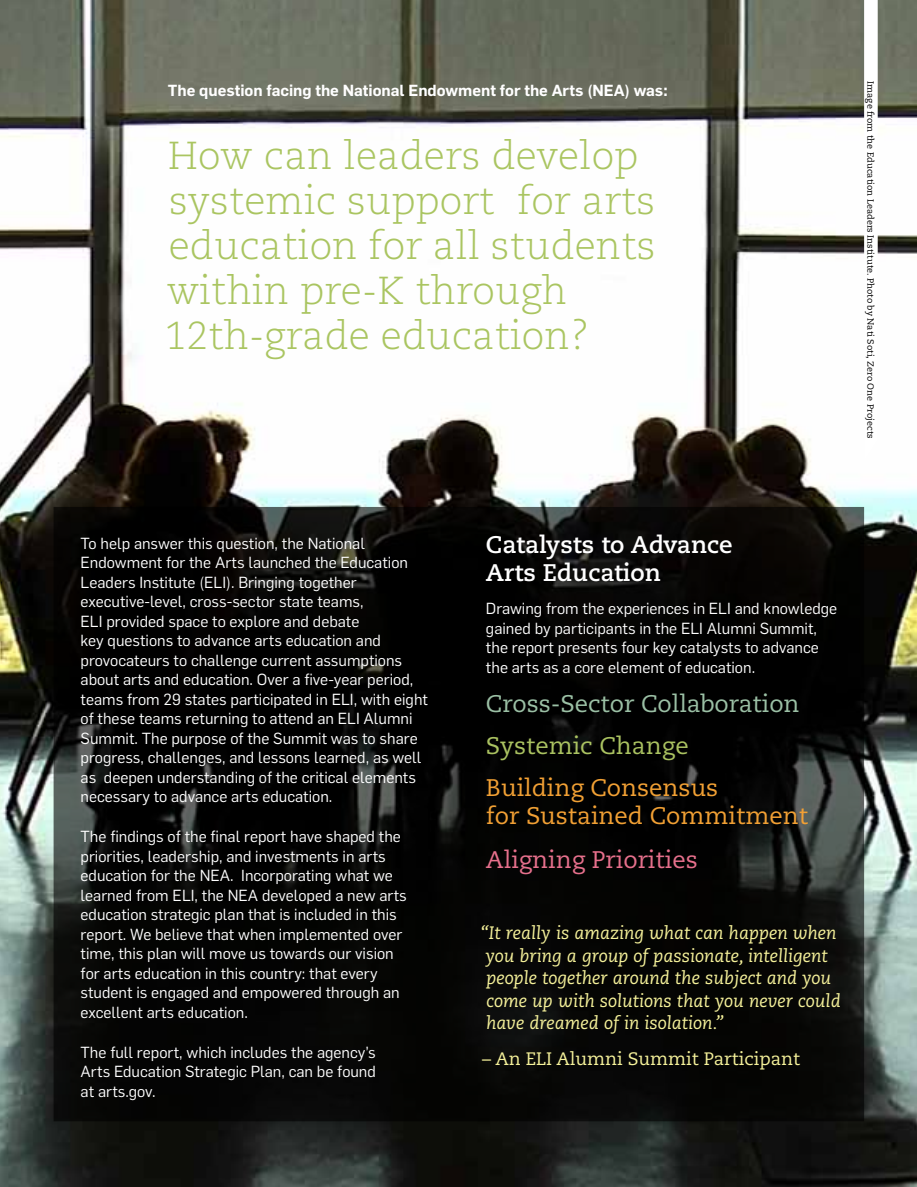
<style>
.page{position:relative;width:917px;height:1187px;background:#fff}
.page>*{position:absolute;margin:0;border:0;box-sizing:border-box;transform-origin:0 0}
.t1{font:300 39px/45px "Caecilia";letter-spacing:.005em;color:#aac561}
.t2{font:24px/42px "Caecilia";color:#9bc0a5}
.t3{font:24px/43.5px "Caecilia";color:#f1a034}
.t4{font:700 24px/28.5px "Caecilia";color:#fff}
.t5{font:italic 18px/22.5px "Caecilia";color:#f5f19a}
.t6{font:18px "Caecilia";color:#f5f19a}
.t7{font:15.75px/19.5px "Flama";color:#fff}
.t8{font:600 15.75px "Flama";color:#fff}
.t9{font:9px "Caecilia";color:#000}
.s1{color:#aac261}
.s2{color:#f1a034}
.s3{color:#e6708c}
</style>
<div class="page">
<img style="left:0;top:0;width:916px;height:1187px">
<svg style="left:54px;top:507px;width:809px;height:614px;fill:#040402"></svg>
<svg style="left:863px;top:0;width:14px;height:461px"></svg>
<p class="t8" style="left:168px;top:79px;width:501px">The question facing the National Endowment for the Arts (NEA) was:</p>
<p class="t9" style="left:875px;top:81px;width:359px;rotate:90deg">Image from the Education Leaders Institute. Photo by Nati Soti, Zero One Projects</p>
<p class="t1" style="left:164px;top:134px;width:492px">How can leaders develop systemic support for arts education for all students within pre-K through<br>12th-grade education?</p>
<p class="t7" style="left:81px;top:532px;width:349px">To help answer this question, the National Endowment for the Arts launched the Education Leaders Institute (ELI). Bringing together executive-level, cross-sector state teams,<br>ELI provided space to explore and debate<br>key questions to advance arts education and provocateurs to challenge current assumptions about arts and education. Over a five-year period, teams from 29 states participated in ELI, with eight of these teams returning to attend an ELI Alumni Summit. The purpose of the Summit was to share progress, challenges, and lessons learned, as well as deepen understanding of the critical elements necessary to advance arts education.</p>
<p class="t7" style="left:81px;top:826px;width:327px">The findings of the final report have shaped the priorities, leadership, and investments in arts education for the NEA. Incorporating what we learned from ELI, the NEA developed a new arts education strategic plan that is included in this report. We believe that when implemented over time, this plan will move us towards our vision for arts education in this country: that every student is engaged and empowered through an excellent arts education.</p>
<p class="t7" style="left:81px;top:1041px;width:297px;text-align:justify">The full report, which includes the agency’s Arts Education Strategic Plan, can be found at arts.gov.</p>
<p class="t4" style="left:486px;top:530px;width:248px">Catalysts to Advance<br>Arts Education</p>
<p class="t7" style="left:486px;top:598px;width:352px">Drawing from the experiences in ELI and knowledge gained by participants in the ELI Alumni Summit, the report presents four key catalysts to advance the arts as a core element of education.</p>
<p class="t2" style="left:486px;top:683px;width:315px">Cross-Sector Collaboration<br><span class="s1">Systemic Change<br></span><span class="s2">Building Consensus</span></p>
<p class="t3" style="left:486px;top:795px;width:323px">for Sustained Commitment<br><span class="s3">Aligning Priorities</span></p>
<p class="t5" style="left:480px;top:922px;width:361px">“It really is amazing what can happen when you bring a group of passionate, intelligent people together around the subject and you come up with solutions that you never could have dreamed of in isolation.”</p>
<p class="t6" style="left:482px;top:1048px;width:319px">– An ELI Alumni Summit Participant</p>
</div>
